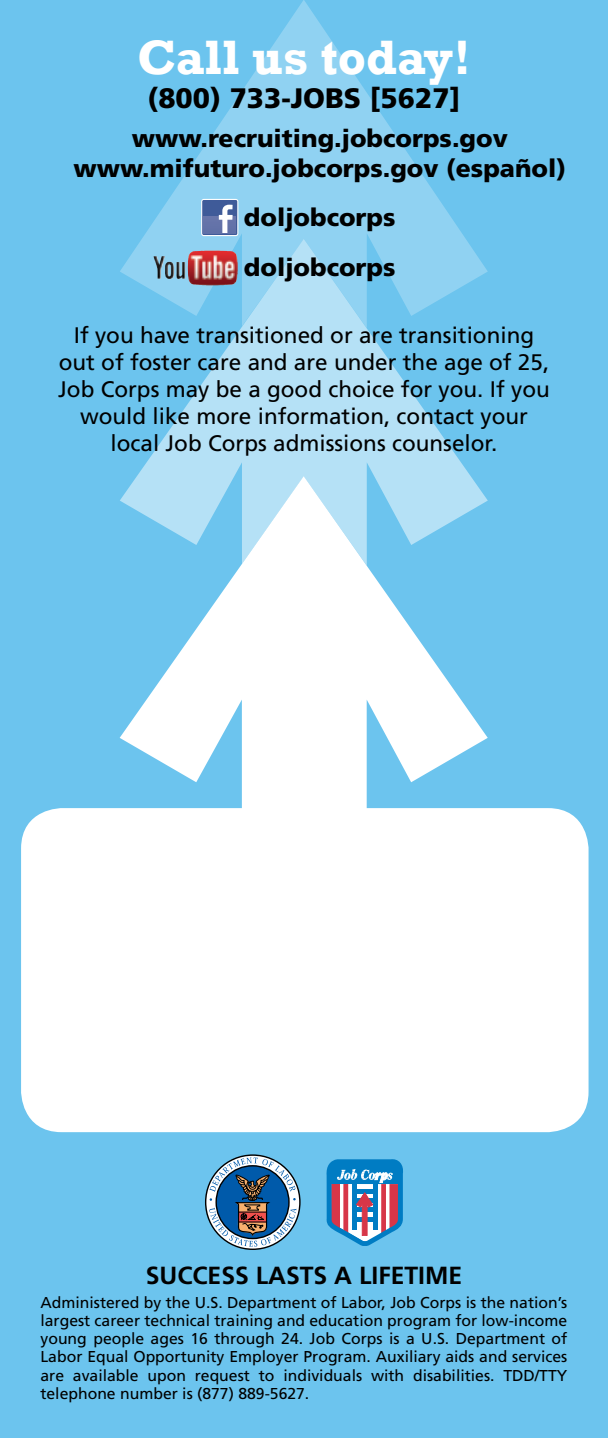
<style>
.page{position:relative;width:608px;height:1438px;background:#6cc4ee}
.page>*{position:absolute;margin:0;border:0;box-sizing:border-box;transform-origin:0 0}
.t1{font:700 49.5px "Rockwell";color:#fff}
.t2{font:900 28.12px "Frutiger";color:#000}
.t3{font:900 24.75px/29.2px "Frutiger";color:#000;text-align:center}
.t4{font:700 24.75px "Frutiger";color:#000}
.t5{font:22.5px/27px "Frutiger";color:#000;text-align:center}
.t6{font:15.75px/18px "Frutiger";color:#000;text-align:justify}
</style>
<div class="page">
<svg style="left:328px;top:1159px;width:75px;height:87px"></svg>
<svg style="left:206px;top:1155px;width:94px;height:94px"></svg>
<svg style="left:209px;top:1157px;width:87px;height:89px"></svg>
<div style="left:21px;top:808px;width:567px;height:324px;background:#fff;border-radius:40px"></div>
<svg style="left:120px;top:566px;width:367px;height:243px;fill:#fff"></svg>
<svg style="left:120px;top:328px;width:367px;height:238px;fill:#b5e1f6"></svg>
<svg style="left:120px;top:0;width:367px;height:328px"></svg>
<svg style="left:201px;top:199px;width:37px;height:37px"></svg>
<img style="left:153px;top:251px;width:85px;height:34px">
<h1 class="t1" style="left:137px;top:28px;width:335px">Call us today!</h1>
<h2 class="t2" style="left:147px;top:81px;width:314px">(800) 733-JOBS [5627]</h2>
<h3 class="t3" style="left:73px;top:124px;width:494px">www.recruiting.jobcorps.gov www.mifuturo.jobcorps.gov (español)</h3>
<h3 class="t3" style="left:244px;top:192px;width:153px;line-height:49.5px;text-align:left">doljobcorps doljobcorps</h3>
<h3 class="t5" style="left:58px;top:322px;width:493px">If you have transitioned or are transitioning out of foster care and are under the age of 25, Job Corps may be a good choice for you. If you would like more information, contact your local Job Corps admissions counselor.</h3>
<h3 class="t4" style="left:146px;top:1260px;width:318px">SUCCESS LASTS A LIFETIME</h3>
<p class="t6" style="left:40px;top:1294px;width:528px">Administered by the U.S. Department of Labor, Job Corps is the nation’s largest career technical training and education program for low-income young people ages 16 through 24. Job Corps is a U.S. Department of Labor Equal Opportunity Employer Program. Auxiliary aids and services are available upon request to individuals with disabilities. TDD/TTY telephone number is (877) 889-5627.</p>
</div>
